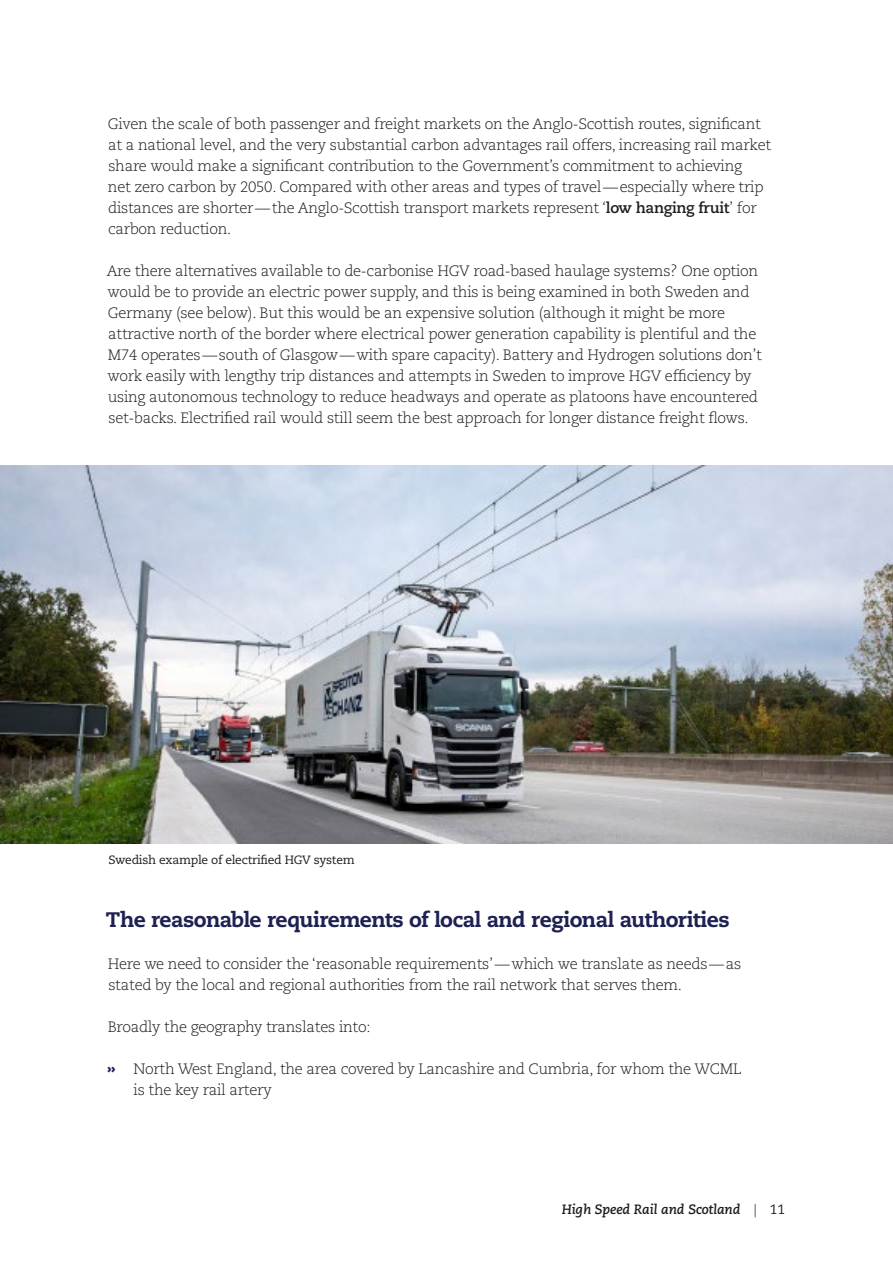
<style>
.page{position:relative;width:893px;height:1263px;background:#fff}
.page>*{position:absolute;margin:0;border:0;box-sizing:border-box;transform-origin:0 0}
.t1{font:800 21px "Caecilia LT Std";letter-spacing:-.025em;color:#1e2152}
.t2{font:300 15px/21px "Caecilia LT Std";letter-spacing:-.02em;color:#1d1d1b}
.t3{font:italic 700 13.5px "Caecilia LT Std";letter-spacing:-.01em;color:#1d1d1b}
.t4{font:12px "Caecilia LT Std";letter-spacing:-.02em;color:#1d1d1b}
.s1{font-weight:700}
.s2{font-weight:800;color:#1e2152}
.s3{font-weight:300;font-style:normal}
.s4{font-weight:400;font-style:normal}
</style>
<div class="page">
<img style="left:0;top:465px;width:893px;height:378px">
<p class="t2" style="left:108px;top:114px;width:665px">Given the scale of both passenger and freight markets on the Anglo-Scottish routes, significant at a national level, and the very substantial carbon advantages rail offers, increasing rail market share would make a significant contribution to the Government’s commitment to achieving<br>net zero carbon by 2050. Compared with other areas and types of travel — especially where trip distances are shorter — the Anglo-Scottish transport markets represent ‘<span class="s1">low hanging fruit</span>’ for carbon reduction.</p>
<p class="t2" style="left:107px;top:261px;width:657px">Are there alternatives available to de-carbonise HGV road-based haulage systems? One option would be to provide an electric power supply, and this is being examined in both Sweden and Germany (see below). But this would be an expensive solution (although it might be more attractive north of the border where electrical power generation capability is plentiful and the M74 operates — south of Glasgow — with spare capacity). Battery and Hydrogen solutions don’t work easily with lengthy trip distances and attempts in Sweden to improve HGV efficiency by using autonomous technology to reduce headways and operate as platoons have encountered set-backs. Electrified rail would still seem the best approach for longer distance freight flows.</p>
<p class="t4" style="left:108px;top:853px;width:248px">Swedish example of electrified HGV system</p>
<h1 class="t1" style="left:106px;top:907px;width:625px">The reasonable requirements of local and regional authorities</h1>
<p class="t2" style="left:108px;top:954px;width:635px">Here we need to consider the ‘reasonable requirements’ — which we translate as needs — as stated by the local and regional authorities from the rail network that serves them.</p>
<p class="t2" style="left:108px;top:1017px;width:264px">Broadly the geography translates into:</p>
<p class="t2" style="left:134px;top:1059px;width:609px;text-indent:-27px"><span class="s2">»</span> North West England, the area covered by Lancashire and Cumbria, for whom the WCML is the key rail artery</p>
<p class="t3" style="left:562px;top:1201px;width:225px">High Speed Rail and Scotland <span class="s3">|</span> <span class="s4">11</span></p>
</div>
